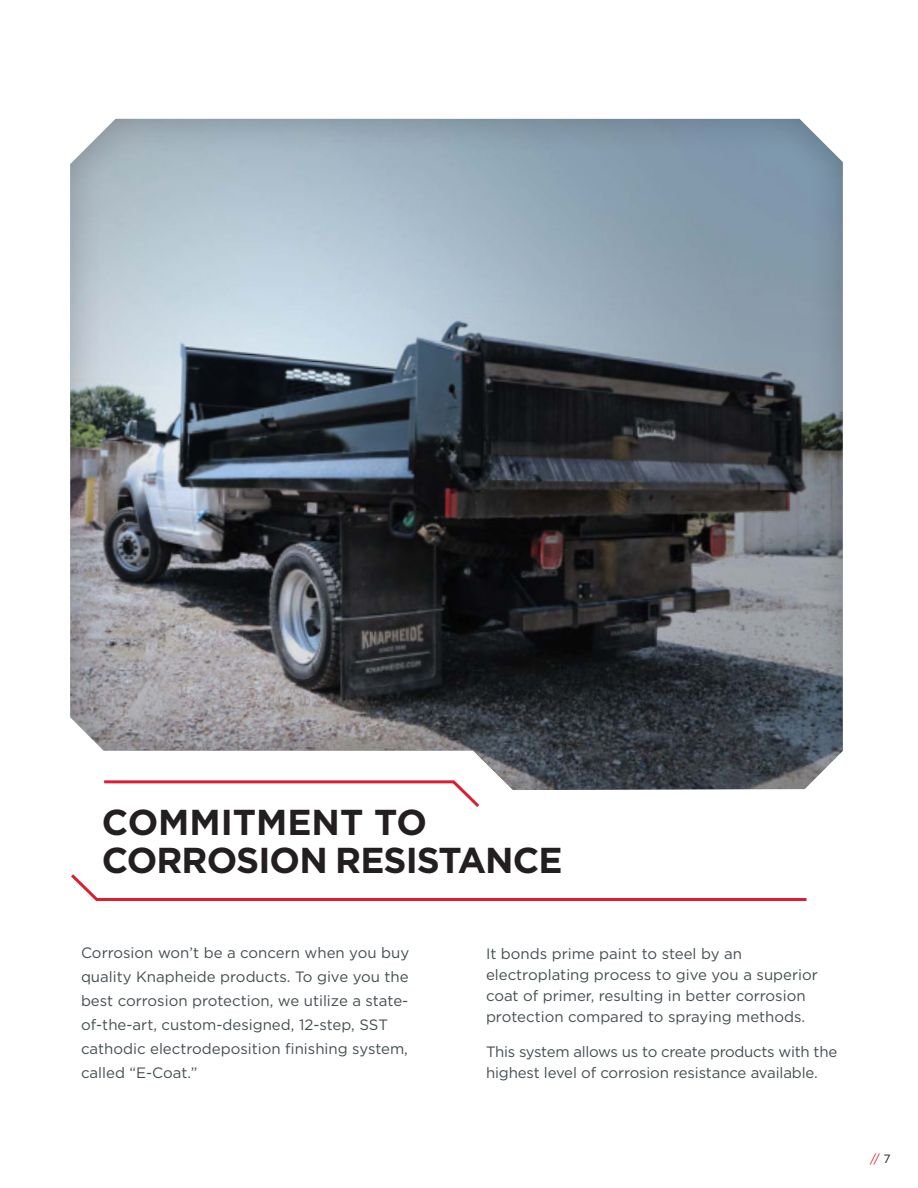
<style>
.page{position:relative;width:918px;height:1188px;background:#fff}
.page>*{position:absolute;margin:0;border:0;box-sizing:border-box;transform-origin:0 0}
.t1{font:700 36px/37.5px "Gotham";letter-spacing:-.025em;color:#231f20}
.t2{font:15px/24px "Gotham";color:#454e51}
.t3{font:15px/21px "Gotham";letter-spacing:-.02em;color:#454e51}
.t4{font:12px "Gotham";color:#de1d31}
.s1{color:#231f20}
</style>
<div class="page">
<svg style="left:70px;top:118px;width:773px;height:672px;background:#6f7780"></svg>
<svg style="left:71px;top:874px;width:736px;height:27px"></svg>
<svg style="left:101px;top:779px;width:381px;height:28px"></svg>
<h1 class="t1" style="left:102px;top:806px;width:462px">COMMITMENT TO<br>CORROSION RESISTANCE</h1>
<p class="t2" style="left:81px;top:942px;width:330px">Corrosion won’t be a concern when you buy quality Knapheide products. To give you the best corrosion protection, we utilize a state&shy;of-the-art, custom-designed, 12-step, SST cathodic electrodeposition finishing system, called “E-Coat.”</p>
<p class="t2" style="left:486px;top:944px;width:333px;line-height:21px">It bonds prime paint to steel by an electroplating process to give you a superior coat of primer, resulting in better corrosion protection compared to spraying methods.</p>
<p class="t3" style="left:486px;top:1042px;width:353px">This system allows us to create products with the highest level of corrosion resistance available.</p>
<p class="t4" style="left:870px;top:1153px;width:22px">// <span class="s1">7</span></p>
</div>
